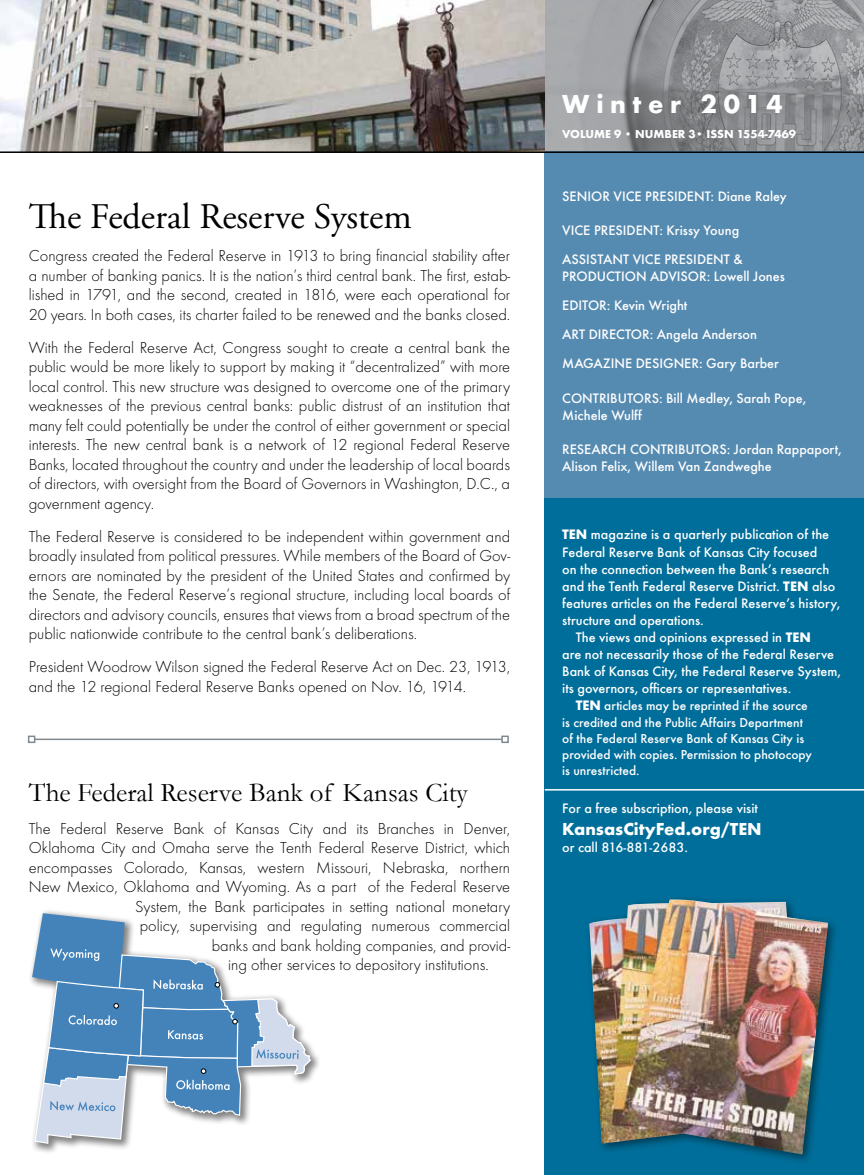
<style>
.page{position:relative;width:864px;height:1175px;background:#fff}
.page>*{position:absolute;margin:0;border:0;box-sizing:border-box;transform-origin:0 0}
.t1{font:36px "Adobe Garamond Pro";color:#000}
.t2{font:27px "Garamond";color:#000}
.t3{font:700 27px "Futura T";letter-spacing:.24em;color:#fff}
.t4{font:700 18px "Futura T";color:#fff}
.t5{font:300 16.5px/19.5px "Futura T";color:#000;text-align:justify}
.t6{font:500 14.25px/29.1px "Futura T";color:#fff}
.t7{font:500 13.5px/16.2px "Futura T";color:#fff}
.t8{font:700 12px "Futura T";color:#fff}
.s1{font-weight:700}
.s2{font-weight:700;font-size:14.25px}
</style>
<div class="page">
<img style="left:0;top:0;width:864px;height:151px">
<div style="left:545px;top:152px;width:319px;height:441px;background:#568bb1"></div>
<div style="left:545px;top:499px;width:319px;height:675px;background:#006e9a"></div>
<hr style="left:545px;top:789px;width:319px;height:1px;background:#fff">
<hr style="left:35px;top:738px;width:467px;height:2px;background:#808890">
<div style="left:28px;top:735px;width:7px;height:8px;border:2px solid #808890"></div>
<div style="left:501px;top:735px;width:8px;height:8px;border:2px solid #808890"></div>
<svg style="left:32px;top:913px;width:279px;height:239px"></svg>
<hr style="left:0;top:151px;width:864px;height:2px;background:#000">
<img style="left:589px;top:899px;width:239px;height:255px">
<h1 class="t1" style="left:29px;top:195px;width:385px">The Federal Reserve System</h1>
<p class="t5" style="left:29px;top:246px;width:483px">Congress created the Federal Reserve in 1913 to bring financial stability after a number of banking panics. It is the nation’s third central bank. The first, estab&shy;lished in 1791, and the second, created in 1816, were each operational for 20 years. In both cases, its charter failed to be renewed and the banks closed.</p>
<p class="t5" style="left:29px;top:337px;width:483px">With the Federal Reserve Act, Congress sought to create a central bank the public would be more likely to support by making it “decentralized” with more local control. This new structure was designed to overcome one of the primary weaknesses of the previous central banks: public distrust of an institution that many felt could potentially be under the control of either government or special interests. The new central bank is a network of 12 regional Federal Reserve Banks, located throughout the country and under the leadership of local boards of directors, with oversight from the Board of Governors in Washington, D.C., a government agency.</p>
<p class="t5" style="left:29px;top:526px;width:483px">The Federal Reserve is considered to be independent within government and broadly insulated from political pressures. While members of the Board of Gov&shy;ernors are nominated by the president of the United States and confirmed by the Senate, the Federal Reserve’s regional structure, including local boards of directors and advisory councils, ensures that views from a broad spectrum of the public nationwide contribute to the central bank’s deliberations.</p>
<p class="t5" style="left:29px;top:657px;width:483px">President Woodrow Wilson signed the Federal Reserve Act on Dec. 23, 1913, and the 12 regional Federal Reserve Banks opened on Nov. 16, 1914.</p>
<h2 class="t2" style="left:29px;top:776px;width:441px">The Federal Reserve Bank of Kansas City</h2>
<p class="t5" style="left:29px;top:818px;width:483px">The Federal Reserve Bank of Kansas City and its Branches in Denver,</p>
<p class="t5" style="left:29px;top:837px;width:483px">Oklahoma City and Omaha serve the Tenth Federal Reserve District, which</p>
<p class="t5" style="left:29px;top:857px;width:483px">encompasses Colorado, Kansas, western Missouri, Nebraska, northern</p>
<p class="t5" style="left:29px;top:876px;width:483px">New Mexico, Oklahoma and Wyoming. As a part of the Federal Reserve</p>
<p class="t5" style="left:135px;top:896px;width:377px">System, the Bank participates in setting national monetary</p>
<p class="t5" style="left:140px;top:915px;width:372px">policy, supervising and regulating numerous commercial</p>
<p class="t5" style="left:212px;top:935px;width:300px">banks and bank holding companies, and provid-</p>
<p class="t5" style="left:228px;top:954px;width:262px">ing other services to depository institutions.</p>
<h2 class="t3" style="left:562px;top:88px;width:222px">Winter 2014</h2>
<p class="t8" style="left:562px;top:126px;width:235px">VOLUME 9 • NUMBER 3• ISSN 1554-7469</p>
<p class="t6" style="left:562px;top:181px;width:226px">SENIOR VICE PRESIDENT: Diane Raley</p>
<p class="t6" style="left:562px;top:215px;width:182px">VICE PRESIDENT: Krissy Young<br>ASSISTANT VICE PRESIDENT &amp;</p>
<p class="t6" style="left:562px;top:261px;width:224px">PRODUCTION ADVISOR: Lowell Jones<br>EDITOR: Kevin Wright<br>ART DIRECTOR: Angela Anderson<br>MAGAZINE DESIGNER: Gary Barber</p>
<p class="t6" style="left:562px;top:389px;width:246px;line-height:17.1px">CONTRIBUTORS: Bill Medley, Sarah Pope,<br>Michele Wulff</p>
<p class="t6" style="left:562px;top:434px;width:17px">Researc</p>
<p class="t6" style="left:617px;top:434px;width:31px">h Contributors</p>
<p class="t6" style="left:562px;top:440px;width:281px;line-height:17.1px;text-indent:165px">: Jordan Rappaport,<br>Alison Felix, Willem Van Zandweghe</p>
<p class="t6" style="left:562px;top:520px;width:269px"><span class="s1">TEN</span> magazine is a quarterly publication of the</p>
<p class="t6" style="left:562px;top:537px;width:257px">Federal Reserve Bank of Kansas City focused</p>
<p class="t6" style="left:562px;top:554px;width:269px">on the connection between the Bank’s research</p>
<p class="t6" style="left:562px;top:571px;width:275px">and the Tenth Federal Reserve District. <span class="s1">TEN</span> also</p>
<p class="t6" style="left:562px;top:588px;width:280px">features articles on the Federal Reserve’s history,</p>
<p class="t6" style="left:562px;top:605px;width:143px">structure and operations.</p>
<p class="t6" style="left:576px;top:622px;width:237px">The views and opinions expressed in <span class="s1">TEN</span></p>
<p class="t6" style="left:562px;top:639px;width:273px">are not necessarily those of the Federal Reserve</p>
<p class="t6" style="left:562px;top:657px;width:280px">Bank of Kansas City, the Federal Reserve System,</p>
<p class="t6" style="left:562px;top:674px;width:231px">its governors, officers or representatives.</p>
<p class="t7" style="left:562px;top:697px;width:251px;text-indent:13px"><span class="s2">TEN</span> articles may be reprinted if the source is credited and the Public Affairs Department of the Federal Reserve Bank of Kansas City is provided with copies. Permission to photocopy is unrestricted.</p>
<p class="t6" style="left:562px;top:794px;width:197px">For a free subscription, please visit</p>
<p class="t4" style="left:562px;top:818px;width:201px">KansasCityFed.org/TEN</p>
<p class="t6" style="left:562px;top:832px;width:127px">or call 816-881-2683.</p>
</div>
